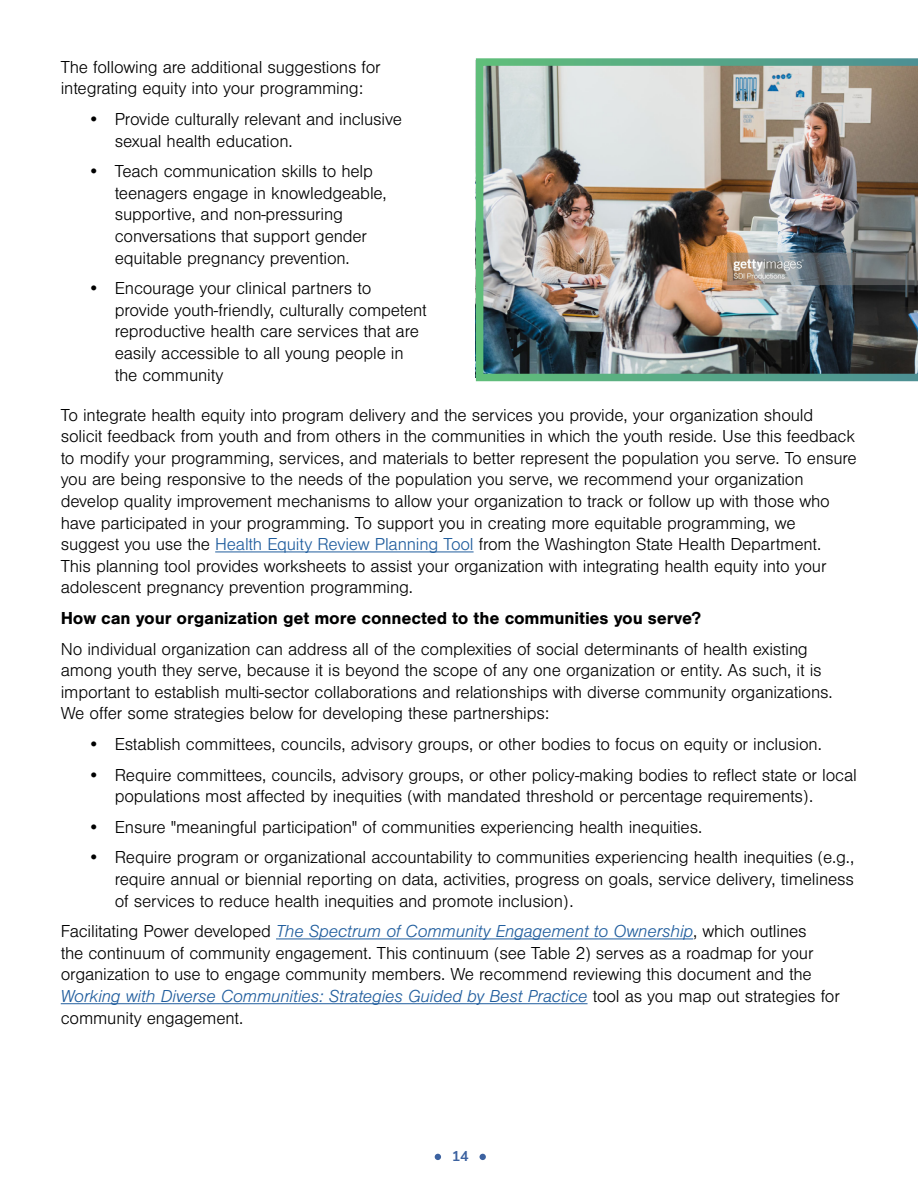
<style>
.page{position:relative;width:918px;height:1188px;background:#fff}
.page>*{position:absolute;margin:0;border:0;box-sizing:border-box;transform-origin:0 0}
.t1{font:300 18px/21.6px "Nimbus San";letter-spacing:-.01em;color:#000101}
.t2{font:700 18px "Nimbus San";letter-spacing:-.01em;color:#000101}
.t3{font:700 14.25px "Nunito Sans";color:#3c62a0}
.s1{color:#215e9e}
.s2{font-style:italic;color:#215e9e}
</style>
<div class="page">
<svg style="left:435px;top:1154px;width:6px;height:6px"></svg>
<svg style="left:480px;top:1154px;width:6px;height:6px"></svg>
<hr style="left:215px;top:552px;width:259px;height:1px;background:#215e9e">
<hr style="left:276px;top:939px;width:417px;height:1px;background:#215e9e">
<hr style="left:61px;top:1003px;width:527px;height:1px;background:#215e9e">
<img style="left:476px;top:58px;width:442px;height:323px">
<p class="t1" style="left:61px;top:57px;width:322px">The following are additional suggestions for integrating equity into your programming:</p>
<p class="t1" style="left:115px;top:109px;width:289px;text-indent:-27px">• Provide culturally relevant and inclusive sexual health education.</p>
<p class="t1" style="left:115px;top:161px;width:274px;text-indent:-27px">• Teach communication skills to help teenagers engage in knowledgeable, supportive, and non-pressuring conversations that support gender equitable pregnancy prevention.</p>
<p class="t1" style="left:115px;top:278px;width:313px;text-indent:-27px">• Encourage your clinical partners to provide youth-friendly, culturally competent reproductive health care services that are easily accessible to all young people in the community</p>
<p class="t1" style="left:61px;top:404px;width:798px">To integrate health equity into program delivery and the services you provide, your organization should solicit feedback from youth and from others in the communities in which the youth reside. Use this feedback to modify your programming, services, and materials to better represent the population you serve. To ensure you are being responsive to the needs of the population you serve, we recommend your organization develop quality improvement mechanisms to allow your organization to track or follow up with those who have participated in your programming. To support you in creating more equitable programming, we suggest you use the <span class="s1">Health Equity Review Planning Tool</span> from the Washington State Health Department.<br>This planning tool provides worksheets to assist your organization with integrating health equity into your adolescent pregnancy prevention programming.</p>
<h4 class="t2" style="left:61px;top:608px;width:642px">How can your organization get more connected to the communities you serve?</h4>
<p class="t1" style="left:61px;top:638px;width:773px">No individual organization can address all of the complexities of social determinants of health existing among youth they serve, because it is beyond the scope of any one organization or entity. As such, it is important to establish multi-sector collaborations and relationships with diverse community organizations.<br>We offer some strategies below for developing these partnerships:</p>
<p class="t1" style="left:88px;top:734px;width:736px">• Establish committees, councils, advisory groups, or other bodies to focus on equity or inclusion.</p>
<p class="t1" style="left:115px;top:764px;width:744px;text-indent:-27px">• Require committees, councils, advisory groups, or other policy-making bodies to reflect state or local populations most affected by inequities (with mandated threshold or percentage requirements).</p>
<p class="t1" style="left:88px;top:817px;width:616px">• Ensure "meaningful participation" of communities experiencing health inequities.</p>
<p class="t1" style="left:115px;top:847px;width:741px;text-align:justify;text-indent:-27px">• Require program or organizational accountability to communities experiencing health inequities (e.g., require annual or biennial reporting on data, activities, progress on goals, service delivery, timeliness of services to reduce health inequities and promote inclusion).</p>
<p class="t1" style="left:61px;top:921px;width:781px">Facilitating Power developed <span class="s2">The Spectrum of Community Engagement to Ownership</span>, which outlines<br>the continuum of community engagement. This continuum (see Table 2) serves as a roadmap for your organization to use to engage community members. We recommend reviewing this document and the <span class="s2">Working with Diverse Communities: Strategies Guided by Best Practice</span> tool as you map out strategies for community engagement.</p>
<p class="t3" style="left:452px;top:1146px;width:19px">14</p>
</div>
